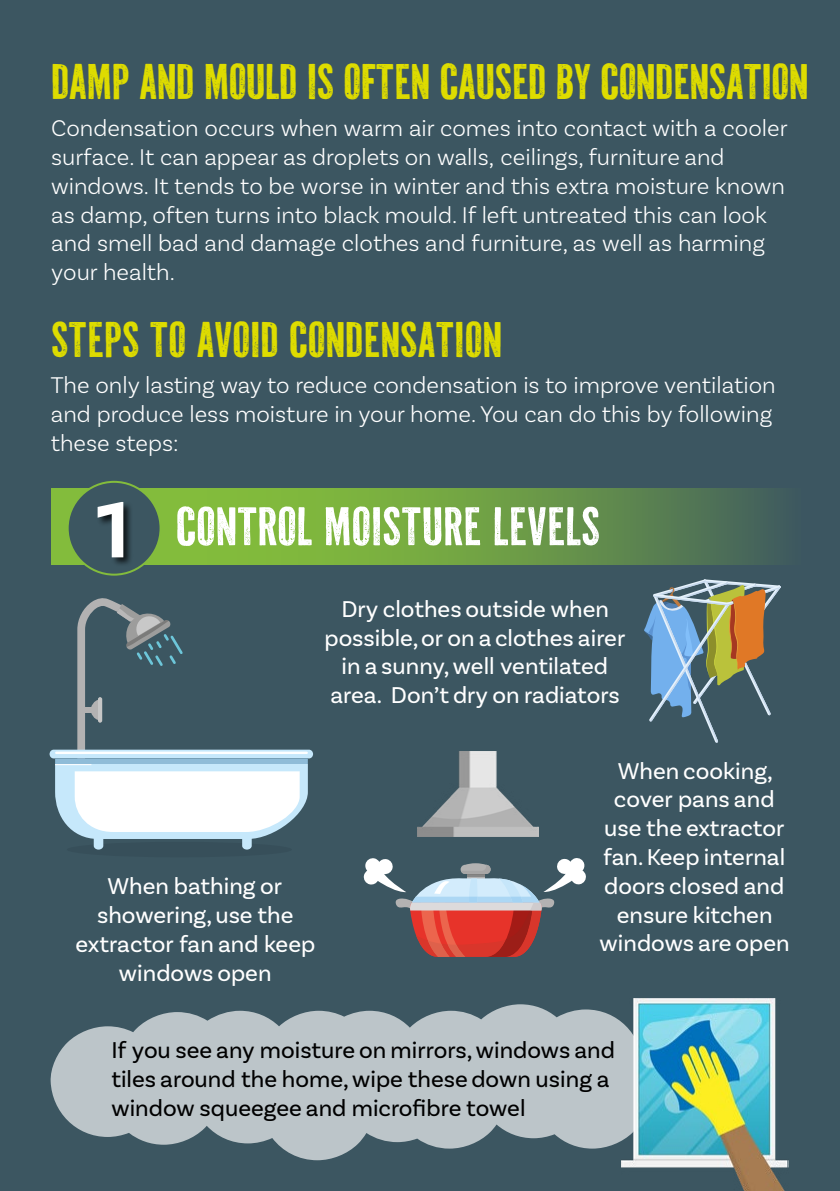
<style>
.page{position:relative;width:840px;height:1191px;background:#fff}
.page>*{position:absolute;margin:0;border:0;box-sizing:border-box;transform-origin:0 0}
.t1{font:52px "PF Fuel Grime";color:#fff}
.t2{font:48px "PF Fuel Grime";letter-spacing:-.01em;color:#dedc00}
.t3{font:300 24px/28.8px "Basic Sans";color:#fff}
.t4{font:24px/28.8px "Basic Sans";color:#fff;text-align:center}
.t5{font:24px/28.8px "Basic Sans";color:#000}
.s1{font-family:"Basic Sans";font-weight:700;font-size:84px}
</style>
<div class="page">
<div style="left:0;top:0;width:839px;height:1191px;background:#3c5661"></div>
<div style="left:67px;top:842px;width:225px;height:15px;background:#374f5a;border-radius:50%"></div>
<div style="left:94px;top:828px;width:9px;height:21px;background:#c6e8fb;border-radius:4px"></div>
<div style="left:242px;top:828px;width:9px;height:21px;background:#c6e8fb;border-radius:4px"></div>
<div style="left:50px;top:749px;width:263px;height:9px;background:#c6e8fb;border-radius:4px"></div>
<svg style="left:55px;top:598px;width:253px;height:241px"></svg>
<div style="left:55px;top:758px;width:253px;height:6px;background:#8fbcd8"></div>
<hr style="left:55px;top:751px;width:253px;height:3px;background:#fff">
<svg style="left:50px;top:1004px;width:571px;height:156px;fill:#bcc5c9"></svg>
<img style="left:417px;top:751px;width:121px;height:85px">
<img style="left:621px;top:998px;width:167px;height:193px">
<svg style="left:51px;top:488px;width:717px;height:76px;background:#6e9e45"></svg>
<div style="left:68px;top:482px;width:92px;height:92px;background:#3c5661;border-radius:50%"></div>
<div style="left:96px;top:501px;width:37px;height:65px;background:#000;opacity:.75"></div>
<svg style="left:363px;top:858px;width:223px;height:98px"></svg>
<svg style="left:644px;top:579px;width:136px;height:163px"></svg>
<div style="left:67px;top:481px;width:94px;height:94px;border:2px solid #83bc3c;border-radius:50%"></div>
<p class="t2" style="left:51px;top:54px;width:758px">DAMP AND MOULD IS OFTEN CAUSED BY CONDENSATION</p>
<p class="t3" style="left:51px;top:113px;width:737px">Condensation occurs when warm air comes into contact with a cooler surface. It can appear as droplets on walls, ceilings, furniture and windows. It tends to be worse in winter and this extra moisture known as damp, often turns into black mould. If left untreated this can look and smell bad and damage clothes and furniture, as well as harming your health.</p>
<p class="t2" style="left:51px;top:312px;width:452px">STEPS TO AVOID CONDENSATION</p>
<p class="t3" style="left:51px;top:370px;width:726px">The only lasting way to reduce condensation is to improve ventilation and produce less moisture in your home. You can do this by following these steps:</p>
<h1 class="t1" style="left:96px;top:496px;width:505px"><span class="s1">1</span> CONTROL MOISTURE LEVELS</h1>
<p class="t4" style="left:324px;top:594px;width:302px">Dry clothes outside when possible, or on a clothes airer in a sunny, well ventilated area. Don’t dry on radiators</p>
<p class="t4" style="left:75px;top:871px;width:241px">When bathing or showering, use the extractor fan and keep windows open</p>
<p class="t4" style="left:599px;top:756px;width:191px">When cooking, cover pans and use the extractor fan. Keep internal doors closed and ensure kitchen windows are open</p>
<p class="t5" style="left:111px;top:1036px;width:505px">If you see any moisture on mirrors, windows and tiles around the home, wipe these down using a window squeegee and microfibre towel</p>
</div>
